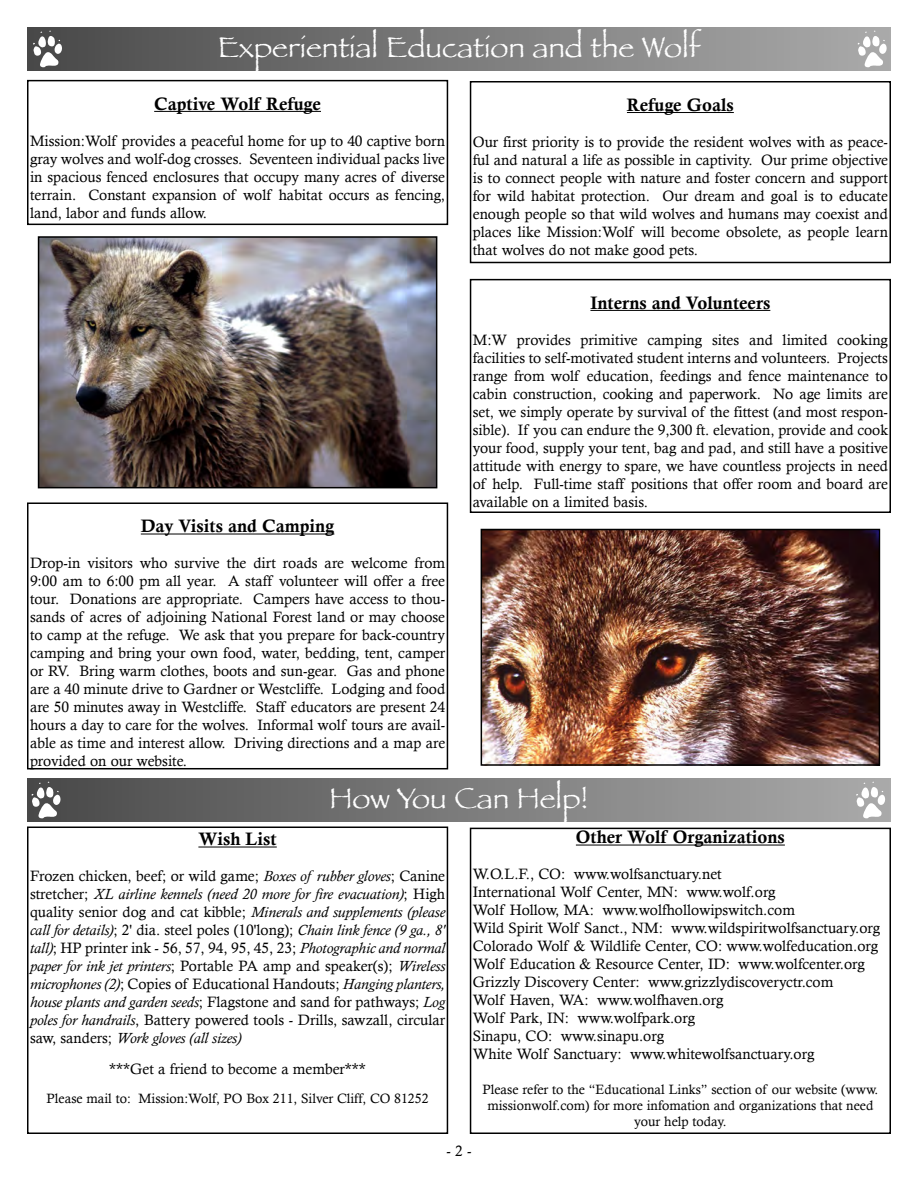
<style>
.page{position:relative;width:918px;height:1188px;background:#fff}
.page>*{position:absolute;margin:0;border:0;box-sizing:border-box;transform-origin:0 0}
.t1{font:30px "Papyrus";color:#fff}
.t2{font:18px "Calis MT Bol";color:#000}
.t3{font:15px/18px "Calisto";color:#000;text-align:justify}
.t4{font:13.5px/16.2px "Calisto";color:#000;text-align:center}
.s1{font-style:italic}
</style>
<div class="page">
<hr style="left:154px;top:111px;width:167px;height:1px;background:#000">
<div style="left:27px;top:80px;width:421px;height:145px;border:2px solid #000"></div>
<hr style="left:627px;top:112px;width:107px;height:1px;background:#000">
<div style="left:470px;top:81px;width:421px;height:182px;border:2px solid #000"></div>
<hr style="left:590px;top:310px;width:180px;height:1px;background:#000">
<div style="left:470px;top:279px;width:421px;height:234px;border:2px solid #000"></div>
<hr style="left:141px;top:534px;width:193px;height:1px;background:#000">
<div style="left:27px;top:502px;width:421px;height:267px;border:2px solid #000"></div>
<img style="left:484px;top:532px;width:393px;height:231px">
<div style="left:481px;top:529px;width:399px;height:237px;border:2px solid #000"></div>
<img style="left:41px;top:239px;width:393px;height:246px">
<div style="left:38px;top:236px;width:399px;height:252px;border:2px solid #000"></div>
<div style="left:27px;top:27px;width:864px;height:43px;background:linear-gradient(to right,#4a4a4a,#ababab)"></div>
<div style="left:27px;top:778px;width:864px;height:44px;background:linear-gradient(to right,#4a4a4a,#ababab)"></div>
<hr style="left:198px;top:847px;width:79px;height:1px;background:#000">
<div style="left:27px;top:827px;width:421px;height:307px;border:2px solid #000"></div>
<hr style="left:576px;top:845px;width:209px;height:1px;background:#000">
<div style="left:470px;top:828px;width:421px;height:306px;border:2px solid #000"></div>
<svg style="left:858px;top:30px;width:29px;height:37px"></svg>
<svg style="left:33px;top:30px;width:29px;height:37px"></svg>
<svg style="left:856px;top:782px;width:30px;height:36px"></svg>
<svg style="left:31px;top:782px;width:30px;height:36px"></svg>
<h1 class="t1" style="left:217px;top:29px;width:485px">Experiential Education and the Wolf</h1>
<p class="t2" style="left:154px;top:93px;width:168px">Captive Wolf Refuge</p>
<p class="t3" style="left:30px;top:132px;width:417px">Mission:Wolf provides a peaceful home for up to 40 captive born gray wolves and wolf-dog crosses. Seventeen individual packs live in spacious fenced enclosures that occupy many acres of diverse terrain. Constant expansion of wolf habitat occurs as fencing, land, labor and funds allow.</p>
<p class="t2" style="left:141px;top:516px;width:195px">Day Visits and Camping</p>
<p class="t3" style="left:30px;top:554px;width:417px">Drop-in visitors who survive the dirt roads are welcome from 9:00 am to 6:00 pm all year. A staff volunteer will offer a free tour. Donations are appropriate. Campers have access to thou&shy;sands of acres of adjoining National Forest land or may choose to camp at the refuge. We ask that you prepare for back-country camping and bring your own food, water, bedding, tent, camper or RV. Bring warm clothes, boots and sun-gear. Gas and phone are a 40 minute drive to Gardner or Westcliffe. Lodging and food are 50 minutes away in Westcliffe. Staff educators are present 24 hours a day to care for the wolves. Informal wolf tours are avail&shy;able as time and interest allow. Driving directions and a map are provided on our website.</p>
<p class="t2" style="left:627px;top:95px;width:108px">Refuge Goals</p>
<p class="t3" style="left:473px;top:133px;width:417px">Our first priority is to provide the resident wolves with as peace&shy;ful and natural a life as possible in captivity. Our prime objective is to connect people with nature and foster concern and support for wild habitat protection. Our dream and goal is to educate enough people so that wild wolves and humans may coexist and places like Mission:Wolf will become obsolete, as people learn that wolves do not make good pets.</p>
<p class="t2" style="left:590px;top:292px;width:181px">Interns and Volunteers</p>
<p class="t3" style="left:473px;top:331px;width:417px">M:W provides primitive camping sites and limited cooking facilities to self-motivated student interns and volunteers. Projects range from wolf education, feedings and fence maintenance to cabin construction, cooking and paperwork. No age limits are set, we simply operate by survival of the fittest (and most respon&shy;sible). If you can endure the 9,300 ft. elevation, provide and cook your food, supply your tent, bag and pad, and still have a positive attitude with energy to spare, we have countless projects in need of help. Full-time staff positions that offer room and board are available on a limited basis.</p>
<h1 class="t1" style="left:330px;top:780px;width:260px">How You Can Help!</h1>
<p class="t2" style="left:198px;top:829px;width:80px">Wish List</p>
<p class="t3" style="left:30px;top:867px;width:417px">Frozen chicken, beef; or wild game; <span class="s1">Boxes of rubber gloves</span>; Canine stretcher; <span class="s1">XL airline kennels (need 20 more for fire evacuation)</span>; High quality senior dog and cat kibble; <span class="s1">Minerals and supplements (please call for details)</span>; 2' dia. steel poles (10'long); <span class="s1">Chain link fence (9 ga., 8' tall)</span>; HP printer ink - 56, 57, 94, 95, 45, 23; <span class="s1">Photographic and normal paper for ink jet printers</span>; Portable PA amp and speaker(s); <span class="s1">Wireless microphones (2)</span>; Copies of Educational Handouts; <span class="s1">Hanging planters, house plants and garden seeds</span>; Flagstone and sand for pathways; <span class="s1">Log poles for handrails</span>, Battery powered tools - Drills, sawzall, circular saw, sanders; <span class="s1">Work gloves (all sizes)</span></p>
<p class="t3" style="left:109px;top:1060px;width:258px">***Get a friend to become a member***</p>
<p class="t4" style="left:47px;top:1090px;width:384px">Please mail to: Mission:Wolf, PO Box 211, Silver Cliff, CO 81252</p>
<p class="t2" style="left:576px;top:827px;width:211px">Other Wolf Organizations</p>
<p class="t3" style="left:473px;top:865px;width:409px;text-align:left">W.O.L.F., CO: www.wolfsanctuary.net<br>International Wolf Center, MN: www.wolf.org<br>Wolf Hollow, MA: www.wolfhollowipswitch.com<br>Wild Spirit Wolf Sanct., NM: www.wildspiritwolfsanctuary.org Colorado Wolf &amp; Wildlife Center, CO: www.wolfeducation.org Wolf Education &amp; Resource Center, ID: www.wolfcenter.org Grizzly Discovery Center: www.grizzlydiscoveryctr.com<br>Wolf Haven, WA: www.wolfhaven.org<br>Wolf Park, IN: www.wolfpark.org<br>Sinapu, CO: www.sinapu.org<br>White Wolf Sanctuary: www.whitewolfsanctuary.org</p>
<p class="t4" style="left:482px;top:1081px;width:397px">Please refer to the “Educational Links” section of our website (www. missionwolf.com) for more infomation and organizations that need your help today.</p>
<p class="t3" style="left:447px;top:1142px;width:26px">- 2 -</p>
</div>
